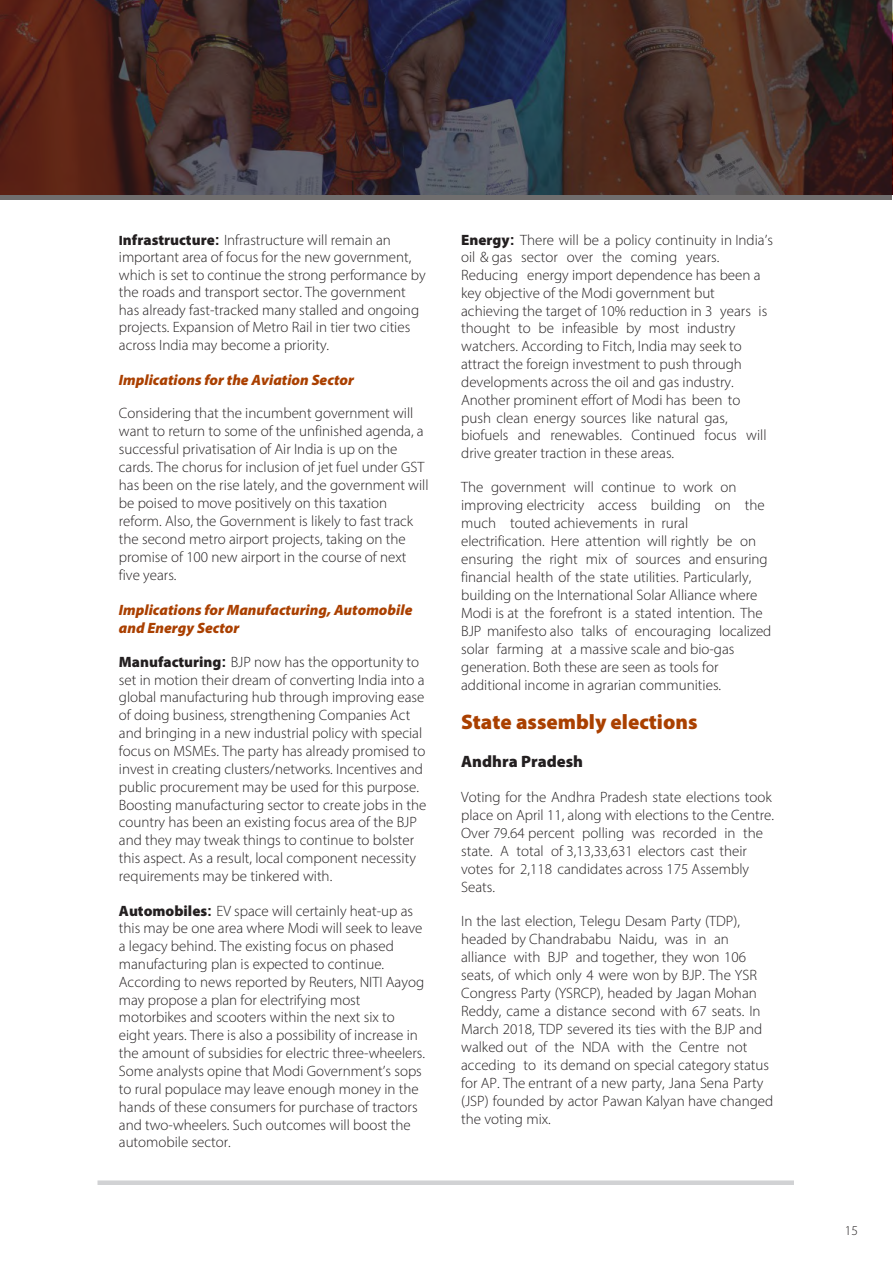
<style>
.page{position:relative;width:893px;height:1263px;background:#fff}
.page>*{position:absolute;margin:0;border:0;box-sizing:border-box;transform-origin:0 0}
.t1{font:900 21px "Myriad Pro";color:#aa4000}
.t2{font:900 16.5px "Myriad Pro";color:#231f20}
.t3{font:300 15px/17.9px "Myriad Pro";color:#231f20}
.t4{font:italic 900 15px/18.6px "Myriad Pro";color:#aa4000}
.t5{font:300 13.5px "Myriad Pro";color:#231f20}
.s1{font-weight:900;font-size:13.5px}
.s2{font-weight:900}
.s3{font-family:"Arial";font-weight:700}
</style>
<div class="page">
<svg style="left:0;top:0;width:892px;height:200px"></svg>
<div style="left:98px;top:1180px;width:696px;height:5px;background:#d1d2d4"></div>
<p class="t3" style="left:119px;top:231px;width:308px;line-height:17.4px"><span class="s1">I</span><span class="s2">nfrastructure</span><span class="s3">:</span> Infrastructure will remain an important area of focus for the new government, which is set to continue the strong performance by the roads and transport sector. The government has already fast-tracked many stalled and ongoing projects. Expansion of Metro Rail in tier two cities across India may become a priority.</p>
<p class="t4" style="left:119px;top:370px;width:237px">Implications for the Aviation Sector</p>
<p class="t3" style="left:119px;top:404px;width:311px">Considering that the incumbent government will want to return to some of the unfinished agenda, a successful privatisation of Air India is up on the cards. The chorus for inclusion of jet fuel under GST has been on the rise lately, and the government will be poised to move positively on this taxation reform. Also, the Government is likely to fast track the second metro airport projects, taking on the promise of 100 new airport in the course of next five years.</p>
<p class="t4" style="left:119px;top:600px;width:295px">Implications for Manufacturing, Automobile and Energy Sector</p>
<p class="t3" style="left:119px;top:653px;width:309px"><span class="s2">Manufacturing</span><span class="s3">:</span> BJP now has the opportunity to set in motion their dream of converting India into a global manufacturing hub through improving ease of doing business, strengthening Companies Act and bringing in a new industrial policy with special focus on MSMEs. The party has already promised to invest in creating clusters/networks. Incentives and public procurement may be used for this purpose.<br>Boosting manufacturing sector to create jobs in the country has been an existing focus area of the BJP and they may tweak things to continue to bolster this aspect. As a result, local component necessity requirements may be tinkered with.</p>
<p class="t3" style="left:119px;top:902px;width:308px"><span class="s2">Automobiles</span><span class="s3">:</span> EV space will certainly heat-up as this may be one area where Modi will seek to leave a legacy behind. The existing focus on phased manufacturing plan is expected to continue.<br>According to news reported by Reuters, NITI Aayog may propose a plan for electrifying most motorbikes and scooters within the next six to eight years. There is also a possibility of increase in the amount of subsidies for electric three-wheelers.<br>Some analysts opine that Modi Government’s sops to rural populace may leave enough money in the hands of these consumers for purchase of tractors and two-wheelers. Such outcomes will boost the automobile sector.</p>
<p class="t3" style="left:461px;top:231px;width:313px"><span class="s2">Energy</span><span class="s3">:</span> There will be a policy continuity in India’s oil &amp; gas sector over the coming years.<br>Reducing energy import dependence has been a key objective of the Modi government but achieving the target of 10% reduction in 3 years is thought to be infeasible by most industry watchers. According to Fitch, India may seek to attract the foreign investment to push through developments across the oil and gas industry.<br>Another prominent effort of Modi has been to push clean energy sources like natural gas, biofuels and renewables. Continued focus will drive greater traction in these areas.</p>
<p class="t3" style="left:461px;top:478px;width:312px">The government will continue to work on improving electricity access building on the much touted achievements in rural electrification. Here attention will rightly be on ensuring the right mix of sources and ensuring financial health of the state utilities. Particularly, building on the International Solar Alliance where Modi is at the forefront is a stated intention. The BJP manifesto also talks of encouraging localized solar farming at a massive scale and bio-gas generation. Both these are seen as tools for additional income in agrarian communities.</p>
<h1 class="t1" style="left:461px;top:708px;width:238px">State assembly elections</h1>
<p class="t2" style="left:461px;top:751px;width:123px">Andhra Pradesh</p>
<p class="t3" style="left:461px;top:788px;width:314px">Voting for the Andhra Pradesh state elections took place on April 11, along with elections to the Centre.<br>Over 79.64 percent polling was recorded in the state. A total of 3,13,33,631 electors cast their votes for 2,118 candidates across 175 Assembly Seats.</p>
<p class="t3" style="left:461px;top:912px;width:314px">In the last election, Telegu Desam Party (TDP), headed by Chandrababu Naidu, was in an alliance with BJP and together, they won 106 seats, of which only 4 were won by BJP. The YSR Congress Party (YSRCP), headed by Jagan Mohan Reddy, came a distance second with 67 seats. In March 2018, TDP severed its ties with the BJP and walked out of the NDA with the Centre not acceding to its demand on special category status for AP. The entrant of a new party, Jana Sena Party (JSP) founded by actor Pawan Kalyan have changed the voting mix.</p>
<p class="t5" style="left:845px;top:1222px;width:15px">15</p>
</div>
